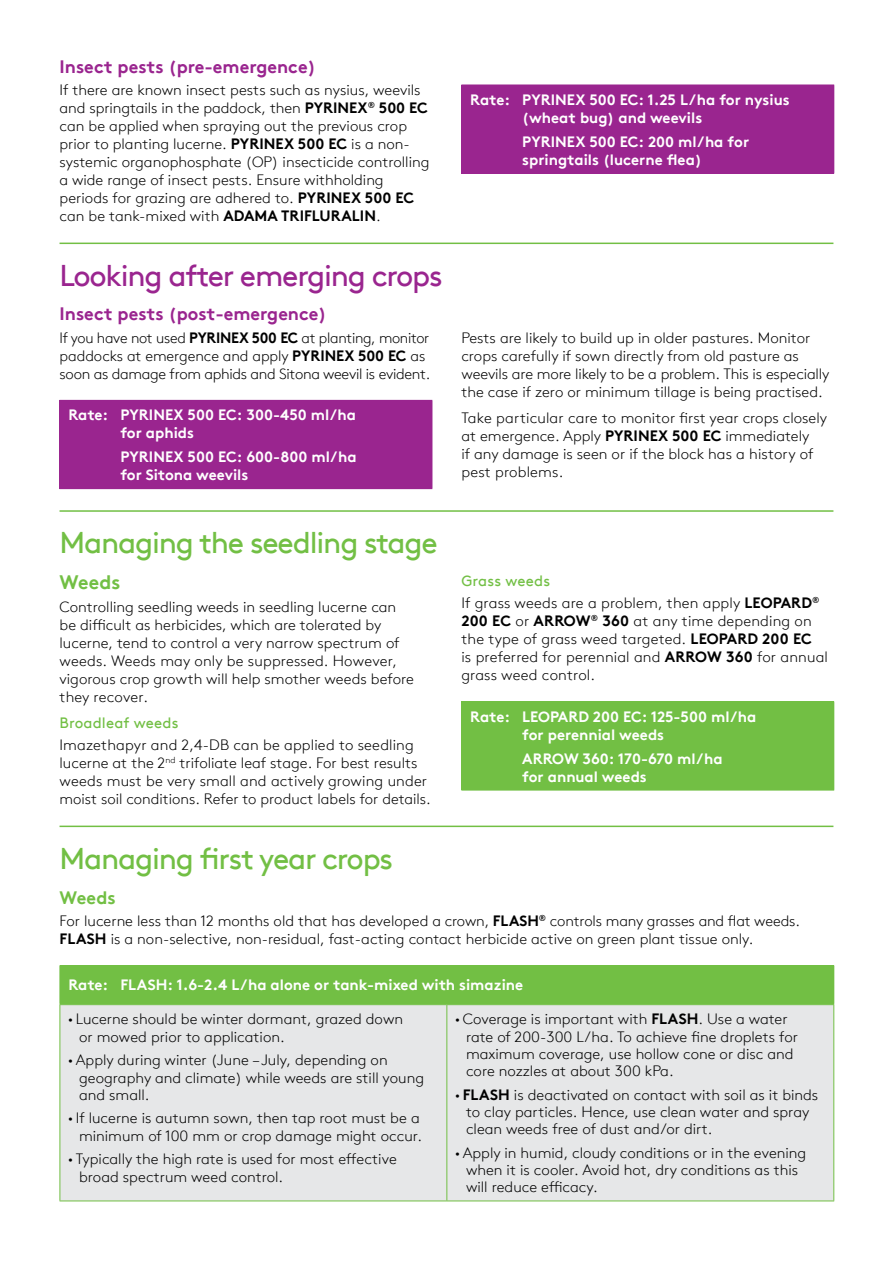
<style>
.page{position:relative;width:893px;height:1263px;background:#fff}
.page>*{position:absolute;margin:0;border:0;box-sizing:border-box;transform-origin:0 0}
.t1{font:30px "Brown Pro TT";letter-spacing:-.04em;color:#72bf44}
.t2{font:30px "Brown Pro TT";letter-spacing:-.04em;color:#9a258f}
.t3{font:700 19.5px "Brown Pro TT";letter-spacing:.005em;color:#72bf44}
.t4{font:700 18px "Brown Pro TT";color:#9a258f}
.t5{font:700 18px "Brown Pro TT";letter-spacing:.005em;color:#72bf44}
.t6{font:300 15px/18px "Brown Pro TT";color:#000}
.t7{font:700 15px/18px "Brown Pro TT";color:#fff}
.t8{font:300 15px/18px "Brown Pro TT";letter-spacing:-.02em;color:#000}
.t9{font:15px "Brown Pro TT";letter-spacing:.01em;color:#72bf44}
.s1{font-weight:700}
.s2{font-weight:400;color:#72bf44}
.s3{font-family:"Myriad Pro";font-weight:400}
</style>
<div class="page">
<div style="left:462px;top:702px;width:372px;height:88px;background:#72bf44"></div>
<hr style="left:461px;top:702px;width:1px;height:88px;background:#72bf44">
<hr style="left:461px;top:701px;width:373px;height:1px;background:#72bf44">
<hr style="left:461px;top:790px;width:373px;height:1px;background:#72bf44">
<div style="left:60px;top:400px;width:372px;height:89px;background:#9a258f"></div>
<hr style="left:432px;top:401px;width:1px;height:87px;background:#9a258f">
<div style="left:61px;top:1005px;width:772px;height:195px;background:#e6e7e8"></div>
<hr style="left:60px;top:1005px;width:1px;height:195px;background:#72bf44">
<hr style="left:60px;top:1004px;width:387px;height:1px;background:#72bf44">
<hr style="left:447px;top:1004px;width:387px;height:1px;background:#72bf44">
<hr style="left:446px;top:1005px;width:1px;height:195px;background:#72bf44">
<hr style="left:833px;top:1005px;width:1px;height:195px;background:#72bf44">
<hr style="left:60px;top:1200px;width:387px;height:1px;background:#72bf44">
<hr style="left:447px;top:1200px;width:387px;height:1px;background:#72bf44">
<div style="left:60px;top:966px;width:774px;height:38px;background:#72bf44"></div>
<hr style="left:60px;top:965px;width:774px;height:1px;background:#72bf44">
<div style="left:462px;top:85px;width:372px;height:88px;background:#9a258f"></div>
<hr style="left:461px;top:85px;width:1px;height:88px;background:#9a258f">
<hr style="left:461px;top:173px;width:373px;height:1px;background:#9a258f">
<hr style="left:60px;top:825px;width:773px;height:2px;background:#72bf44">
<hr style="left:60px;top:510px;width:773px;height:2px;background:#72bf44">
<hr style="left:60px;top:243px;width:773px;height:1px;background:#72bf44">
<p class="t4" style="left:60px;top:52px;width:258px">Insect pests (pre-emergence)</p>
<p class="t6" style="left:60px;top:80px;width:371px">If there are known insect pests such as nysius, weevils and springtails in the paddock, then <span class="s1">PYRINEX</span><sup>®</sup> <span class="s1">500 EC </span>can be applied when spraying out the previous crop prior to planting lucerne. <span class="s1">PYRINEX 500 EC</span> is a non&shy;systemic organophosphate (OP) insecticide controlling a wide range of insect pests. Ensure withholding periods for grazing are adhered to. <span class="s1">PYRINEX 500 EC </span>can be tank-mixed with <span class="s1">ADAMA TRIFLURALIN</span>.</p>
<h1 class="t2" style="left:60px;top:252px;width:385px">Looking after emerging crops</h1>
<p class="t4" style="left:60px;top:300px;width:269px">Insect pests (post-emergence)</p>
<p class="t8" style="left:60px;top:327px;width:372px">If you have not used <span class="s1">PYRINEX 500 EC</span> at planting, monitor paddocks at emergence and apply <span class="s1">PYRINEX 500 EC</span> as soon as damage from aphids and Sitona weevil is evident.</p>
<p class="t7" style="left:120px;top:404px;width:237px;text-indent:-52px">Rate: PYRINEX 500 EC: 300-450 ml/ha for aphids</p>
<p class="t7" style="left:120px;top:446px;width:238px">PYRINEX 500 EC: 600-800 ml/ha for Sitona weevils</p>
<p class="t7" style="left:522px;top:89px;width:269px;text-indent:-52px">Rate: PYRINEX 500 EC: 1.25 L/ha for nysius (wheat bug) and weevils</p>
<p class="t7" style="left:522px;top:131px;width:228px">PYRINEX 500 EC: 200 ml/ha for springtails (lucerne flea)</p>
<p class="t6" style="left:461px;top:327px;width:369px">Pests are likely to build up in older pastures. Monitor crops carefully if sown directly from old pasture as weevils are more likely to be a problem. This is especially the case if zero or minimum tillage is being practised.</p>
<p class="t6" style="left:461px;top:408px;width:367px">Take particular care to monitor first year crops closely at emergence. Apply <span class="s1">PYRINEX 500 EC</span> immediately<br>if any damage is seen or if the block has a history of pest problems.</p>
<h1 class="t1" style="left:60px;top:520px;width:380px">Managing the seedling stage</h1>
<h2 class="t3" style="left:60px;top:567px;width:62px">Weeds</h2>
<p class="t6" style="left:60px;top:596px;width:356px">Controlling seedling weeds in seedling lucerne can be difficult as herbicides, which are tolerated by lucerne, tend to control a very narrow spectrum of weeds. Weeds may only be suppressed. However, vigorous crop growth will help smother weeds before they recover.</p>
<p class="t9" style="left:60px;top:711px;width:121px">Broadleaf weeds</p>
<p class="t6" style="left:60px;top:735px;width:373px">Imazethapyr and 2,4-DB can be applied to seedling lucerne at the 2<sup>nd</sup> trifoliate leaf stage. For best results weeds must be very small and actively growing under moist soil conditions. Refer to product labels for details.</p>
<p class="t6" style="left:461px;top:569px;width:360px;line-height:22.2px"><span class="s2">Grass weeds<br></span>If grass weeds are a problem, then apply <span class="s1">LEOPARD</span><sup>®</sup></p>
<p class="t6" style="left:461px;top:611px;width:368px"><span class="s1">200 EC</span> or <span class="s1">ARROW</span><sup>®</sup> <span class="s1">360</span> at any time depending on the type of grass weed targeted. <span class="s1">LEOPARD 200 EC<br></span>is preferred for perennial and <span class="s1">ARROW 360</span> for annual grass weed control.</p>
<p class="t7" style="left:522px;top:706px;width:236px;text-indent:-52px">Rate: LEOPARD 200 EC: 125-500 ml/ha for perennial weeds</p>
<p class="t7" style="left:522px;top:748px;width:202px">ARROW 360: 170-670 ml/ha for annual weeds</p>
<h1 class="t1" style="left:60px;top:835px;width:335px">Managing first year crops</h1>
<p class="t5" style="left:60px;top:883px;width:58px">Weeds</p>
<p class="t6" style="left:60px;top:911px;width:742px">For lucerne less than 12 months old that has developed a crown, <span class="s1">FLASH</span><sup>®</sup> controls many grasses and flat weeds.<br><span class="s1">FLASH</span> is a non-selective, non-residual, fast-acting contact herbicide active on green plant tissue only.</p>
<p class="t7" style="left:68px;top:974px;width:456px">Rate: FLASH: 1.6-2.4 L/ha alone or tank-mixed with simazine</p>
<p class="t6" style="left:79px;top:1009px;width:326px;line-height:17.2px;text-indent:-11px"><span class="s3">•</span> Lucerne should be winter dormant, grazed down or mowed prior to application.</p>
<p class="t6" style="left:79px;top:1050px;width:346px;line-height:17.2px;text-indent:-11px"><span class="s3">•</span> Apply during winter (June – July, depending on geography and climate) while weeds are still young and small.</p>
<p class="t6" style="left:68px;top:1108px;width:355px;line-height:17.2px;text-align:right"><span class="s3">•</span> If lucerne is autumn sown, then tap root must be a minimum of 100 mm or crop damage might occur.</p>
<p class="t6" style="left:79px;top:1149px;width:319px;line-height:17.2px;text-indent:-11px"><span class="s3">•</span> Typically the high rate is used for most effective broad spectrum weed control.</p>
<p class="t6" style="left:466px;top:1009px;width:334px;line-height:17.2px;text-indent:-11px"><span class="s3">•</span> Coverage is important with <span class="s1">FLASH</span>. Use a water rate of 200-300 L/ha. To achieve fine droplets for maximum coverage, use hollow cone or disc and core nozzles at about 300 kPa.</p>
<p class="t6" style="left:466px;top:1085px;width:354px;line-height:17.2px;text-indent:-11px"><span class="s3">•</span> <span class="s1">FLASH</span> is deactivated on contact with soil as it binds to clay particles. Hence, use clean water and spray clean weeds free of dust and/or dirt.</p>
<p class="t6" style="left:466px;top:1143px;width:342px;line-height:17.2px;text-indent:-11px"><span class="s3">•</span> Apply in humid, cloudy conditions or in the evening when it is cooler. Avoid hot, dry conditions as this will reduce efficacy.</p>
</div>
